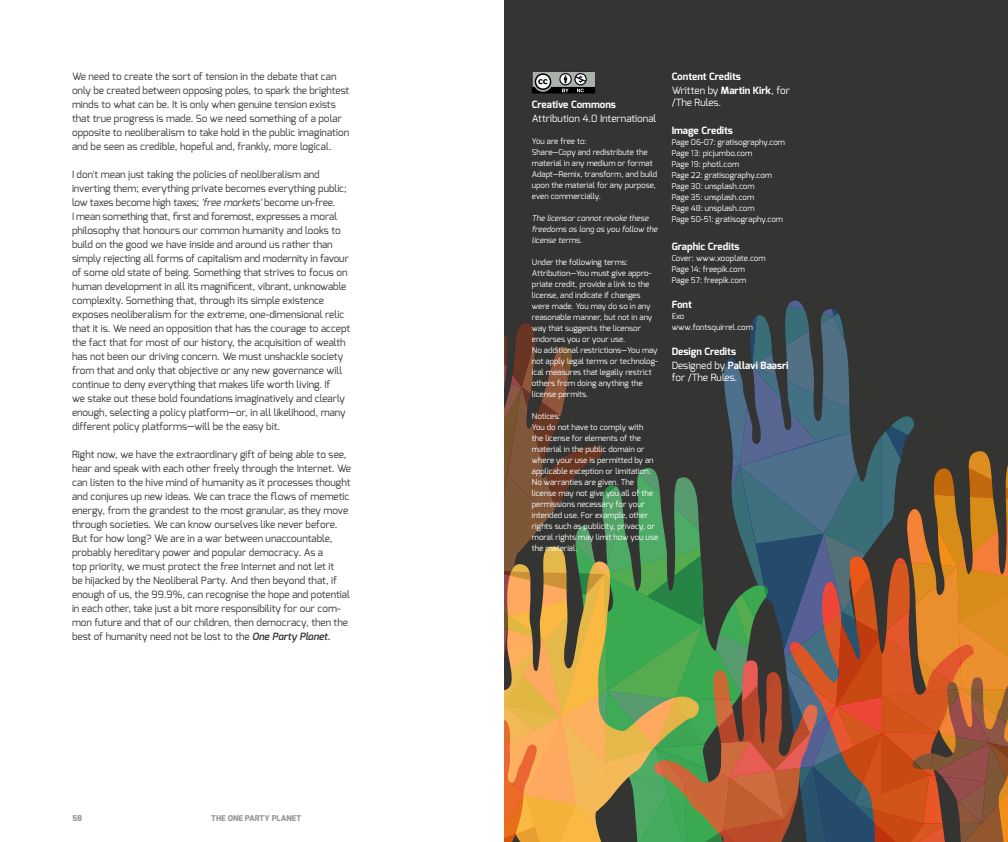
<style>
.page{position:relative;width:1008px;height:842px;background:#fff}
.page>*{position:absolute;margin:0;border:0;box-sizing:border-box;transform-origin:0 0}
.t1{font:10px/14px "Exo";color:#343433}
.t2{font:700 10px/14px "Exo";color:#fff}
.t3{font:10px "Exo";color:#fff}
.t4{font:8px/11px "Exo";color:#fff}
.t5{font:italic 8px/11px "Exo";letter-spacing:-.005em;color:#fff}
.t6{font:800 8px "Exo";color:#989899}
.s1{font-style:italic}
.s2{font-weight:600;font-style:italic}
.s3{font-weight:400}
</style>
<div class="page">
<div style="left:504px;top:0;width:504px;height:842px;background:#343433"></div>
<svg style="left:505px;top:300px;width:503px;height:542px"></svg>
<svg style="left:532px;top:71px;width:63px;height:23px"></svg>
<p class="t1" style="left:72px;top:69px;width:279px">We need to create the sort of tension in the debate that can only be created between opposing poles, to spark the brightest minds to what can be. It is only when genuine tension exists that true progress is made. So we need something of a polar opposite to neoliberalism to take hold in the public imagination and be seen as credible, hopeful and, frankly, more logical.</p>
<p class="t1" style="left:72px;top:167px;width:280px">I don't mean just taking the policies of neoliberalism and inverting them; everything private becomes everything public; low taxes become high taxes; <span class="s1">'free markets'</span> become un-free.<br>I mean something that, first and foremost, expresses a moral philosophy that honours our common humanity and looks to build on the good we have inside and around us rather than simply rejecting all forms of capitalism and modernity in favour of some old state of being. Something that strives to focus on human development in all its magnificent, vibrant, unknowable complexity. Something that, through its simple existence exposes neoliberalism for the extreme, one-dimensional relic that it is. We need an opposition that has the courage to accept the fact that for most of our history, the acquisition of wealth has not been our driving concern. We must unshackle society from that and only that objective or any new governance will continue to deny everything that makes life worth living. If<br>we stake out these bold foundations imaginatively and clearly enough, selecting a policy platform—or, in all likelihood, many different policy platforms—will be the easy bit.</p>
<p class="t1" style="left:72px;top:447px;width:280px">Right now, we have the extraordinary gift of being able to see, hear and speak with each other freely through the Internet. We can listen to the hive mind of humanity as it processes thought and conjures up new ideas. We can trace the flows of memetic energy, from the grandest to the most granular, as they move through societies. We can know ourselves like never before.<br>But for how long? We are in a war between unaccountable, probably hereditary power and popular democracy. As a<br>top priority, we must protect the free Internet and not let it<br>be hijacked by the Neoliberal Party. And then beyond that, if enough of us, the 99.9%, can recognise the hope and potential in each other, take just a bit more responsibility for our com&shy;mon future and that of our children, then democracy, then the best of humanity need not be lost to the <span class="s2">One Party Planet.</span></p>
<p class="t6" style="left:72px;top:813px;width:11px">58</p>
<p class="t6" style="left:211px;top:813px;width:91px">THE ONE PARTY PLANET</p>
<p class="t2" style="left:532px;top:97px;width:86px">Creative Commons</p>
<p class="t3" style="left:532px;top:112px;width:126px">Attribution 4.0 International</p>
<p class="t4" style="left:532px;top:136px;width:127px">You are free to:<br>Share—Copy and redistribute the material in any medium or format<br>Adapt—Remix, transform, and build upon the material for any purpose, even commercially.</p>
<p class="t5" style="left:532px;top:213px;width:127px">The licensor cannot revoke these freedoms as long as you follow the license terms.</p>
<p class="t4" style="left:532px;top:257px;width:128px">Under the following terms:<br>Attribution—You must give appro&shy;priate credit, provide a link to the license, and indicate if changes were made. You may do so in any reasonable manner, but not in any way that suggests the licensor endorses you or your use.<br>No additional restrictions—You may not apply legal terms or technolog&shy;ical measures that legally restrict others from doing anything the license permits.</p>
<p class="t4" style="left:532px;top:411px;width:128px">Notices:<br>You do not have to comply with<br>the license for elements of the material in the public domain or where your use is permitted by an applicable exception or limitation.<br>No warranties are given. The license may not give you all of the permissions necessary for your intended use. For example, other rights such as publicity, privacy, or moral rights may limit how you use the material.</p>
<p class="t2" style="left:672px;top:69px;width:120px">Content Credits<br><span class="s3">Written by</span> Martin Kirk<span class="s3">, for</span></p>
<p class="t3" style="left:672px;top:96px;width:51px">/The Rules.</p>
<p class="t2" style="left:672px;top:123px;width:63px">Image Credits</p>
<p class="t4" style="left:672px;top:137px;width:115px">Page 06-07: gratisography.com<br>Page 13: picjumbo.com<br>Page 19: photl.com<br>Page 22: gratisography.com<br>Page 30: unsplash.com<br>Page 35: unsplash.com<br>Page 48: unsplash.com<br>Page 50-51: gratisography.com</p>
<p class="t2" style="left:672px;top:239px;width:69px">Graphic Credits</p>
<p class="t4" style="left:672px;top:253px;width:95px">Cover: www.xooplate.com<br>Page 14: freepik.com<br>Page 57: freepik.com</p>
<p class="t2" style="left:672px;top:297px;width:22px">Font</p>
<p class="t4" style="left:672px;top:311px;width:83px">Exo www.fontsquirrel.com</p>
<p class="t2" style="left:672px;top:344px;width:118px">Design Credits<br><span class="s3">Designed by</span> Pallavi Baasri</p>
<p class="t3" style="left:672px;top:371px;width:67px">for /The Rules.</p>
</div>
